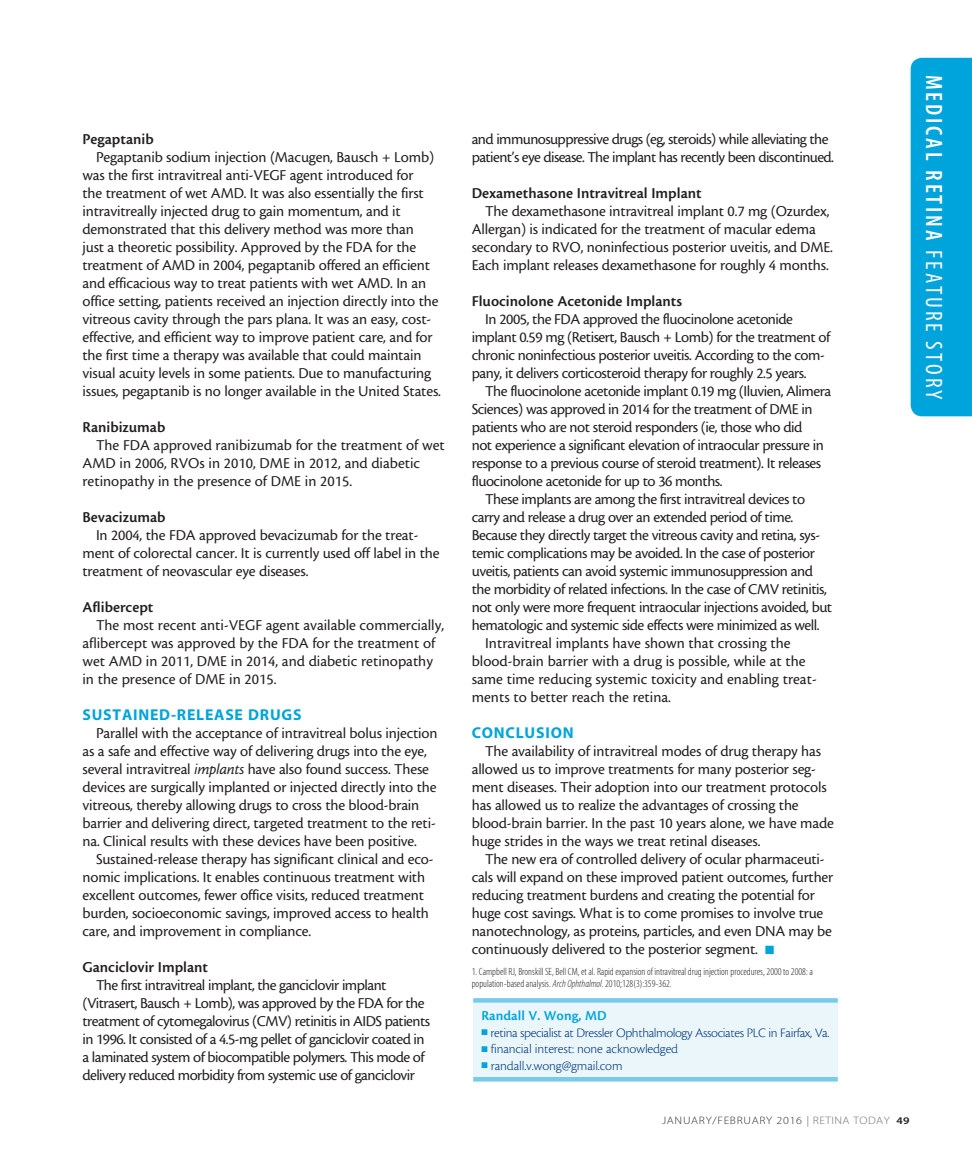
<style>
.page{position:relative;width:972px;height:1161px;background:#fff}
.page>*{position:absolute;margin:0;border:0;box-sizing:border-box;transform-origin:0 0}
.t1{font:23.7px "Myriad MM 565 300";letter-spacing:.12em;color:#fff}
.body{font:15.75px/18px "Cronos MM 408 10";letter-spacing:-.01em;color:#231f20}
.body-2{font:15.75px/18px "Cronos MM 408 10";letter-spacing:-.03em;color:#231f20}
.body-3{font:15.75px/18px "Cronos MM 408 10";letter-spacing:-.035em;color:#231f20}
.Subhead_2{font:15.75px "Cronos MM 574 10";color:#231f20}
.subhead{font:15.75px "Myriad MM 700 600";letter-spacing:.05em;color:#00a4dc}
.bio_name{font:14.25px "Cronos MM 574 9";letter-spacing:.005em;color:#00a4dc}
.bio_info{font:13.5px "Cronos MM 250 9";letter-spacing:-.03em;color:#013a79}
.bio_info-2{font:13.5px "Cronos MM 250 9";letter-spacing:-.01em;color:#013a79}
.t2{font:10.8px "Myriad MM 215 600";letter-spacing:.06em;color:#312f30;scale:1.11 1}
.footnote{font:10.5px/12px "Myriad MM 215 300";color:#231f20}
.s1{font-family:"Cronos MM It 408 10"}
.s2{color:#00a4dc}
.s3{font-family:"Myriad MM It 215 300"}
.s4{font-family:"Myriad MM 400 300"}
.s5{font-family:"Myriad MM 400 600";color:#939598}
.s6{color:#6c6d70}
.s7{font-family:"Myriad MM 565 600";font-size:10.2px;color:#231f20}
</style>
<div class="page">
<div style="left:911px;top:58px;width:61px;height:358px;background:#00a4dc"></div>
<div style="left:473px;top:1003px;width:365px;height:74px;background:#ebf6fb"></div>
<div style="left:473px;top:998px;width:365px;height:5px;background:#77caec"></div>
<div style="left:473px;top:1077px;width:365px;height:5px;background:#77caec"></div>
<p class="Subhead_2" style="left:82px;top:131px;width:73px">Pegaptanib</p>
<p class="body" style="left:82px;top:148px;width:360px;text-indent:14px">Pegaptanib sodium injection (Macugen, Bausch + Lomb) was the first intravitreal anti-VEGF agent introduced for<br>the treatment of wet AMD. It was also essentially the first intravitreally injected drug to gain momentum, and it demonstrated that this delivery method was more than<br>just a theoretic possibility. Approved by the FDA for the treatment of AMD in 2004, pegaptanib offered an efficient and efficacious way to treat patients with wet AMD. In an office setting, patients received an injection directly into the vitreous cavity through the pars plana. It was an easy, cost&shy;effective, and efficient way to improve patient care, and for the first time a therapy was available that could maintain visual acuity levels in some patients. Due to manufacturing issues, pegaptanib is no longer available in the United States.</p>
<p class="Subhead_2" style="left:82px;top:419px;width:84px">Ranibizumab</p>
<p class="body" style="left:82px;top:436px;width:364px;text-indent:14px">The FDA approved ranibizumab for the treatment of wet<br>AMD in 2006, RVOs in 2010, DME in 2012, and diabetic retinopathy in the presence of DME in 2015.</p>
<p class="Subhead_2" style="left:82px;top:509px;width:85px">Bevacizumab</p>
<p class="body" style="left:82px;top:526px;width:359px;text-indent:14px">In 2004, the FDA approved bevacizumab for the treat&shy;ment of colorectal cancer. It is currently used off label in the treatment of neovascular eye diseases.</p>
<p class="Subhead_2" style="left:82px;top:599px;width:72px">Aflibercept</p>
<p class="body" style="left:82px;top:616px;width:363px;text-indent:14px">The most recent anti-VEGF agent available commercially, aflibercept was approved by the FDA for the treatment of wet AMD in 2011, DME in 2014, and diabetic retinopathy in the presence of DME in 2015.</p>
<p class="subhead" style="left:82px;top:707px;width:221px">SUSTAINED-RELEASE DRUGS</p>
<p class="body" style="left:82px;top:724px;width:357px;text-indent:14px">Parallel with the acceptance of intravitreal bolus injection as a safe and effective way of delivering drugs into the eye, several intravitreal <span class="s1">implants</span> have also found success. These devices are surgically implanted or injected directly into the vitreous, thereby allowing drugs to cross the blood-brain barrier and delivering direct, targeted treatment to the reti&shy;na. Clinical results with these devices have been positive.</p>
<p class="body" style="left:82px;top:850px;width:353px;text-indent:14px">Sustained-release therapy has significant clinical and eco&shy;nomic implications. It enables continuous treatment with excellent outcomes, fewer office visits, reduced treatment burden, socioeconomic savings, improved access to health care, and improvement in compliance.</p>
<p class="Subhead_2" style="left:82px;top:959px;width:127px">Ganciclovir Implant</p>
<p class="body-3" style="left:82px;top:976px;width:349px;text-indent:14px">The first intravitreal implant, the ganciclovir implant (Vitrasert, Bausch + Lomb), was approved by the FDA for the treatment of cytomegalovirus (CMV) retinitis in AIDS patients in 1996. It consisted of a 4.5-mg pellet of ganciclovir coated in a laminated system of biocompatible polymers. This mode of delivery reduced morbidity from systemic use of ganciclovir</p>
<p class="body-3" style="left:472px;top:130px;width:364px">and immunosuppressive drugs (eg, steroids) while alleviating the patient’s eye disease. The implant has recently been discontinued.</p>
<p class="Subhead_2" style="left:472px;top:185px;width:231px">Dexamethasone Intravitreal Implant</p>
<p class="body" style="left:472px;top:202px;width:363px;text-indent:14px">The dexamethasone intravitreal implant 0.7 mg (Ozurdex, Allergan) is indicated for the treatment of macular edema secondary to RVO, noninfectious posterior uveitis, and DME.<br>Each implant releases dexamethasone for roughly 4 months.</p>
<p class="Subhead_2" style="left:472px;top:293px;width:212px">Fluocinolone Acetonide Implants</p>
<p class="body-2" style="left:472px;top:310px;width:360px;text-indent:14px">In 2005, the FDA approved the fluocinolone acetonide implant 0.59 mg (Retisert, Bausch + Lomb) for the treatment of chronic noninfectious posterior uveitis. According to the com&shy;pany, it delivers corticosteroid therapy for roughly 2.5 years.</p>
<p class="body-2" style="left:472px;top:382px;width:361px;text-indent:14px">The fluocinolone acetonide implant 0.19 mg (Iluvien, Alimera Sciences) was approved in 2014 for the treatment of DME in patients who are not steroid responders (ie, those who did<br>not experience a significant elevation of intraocular pressure in response to a previous course of steroid treatment). It releases fluocinolone acetonide for up to 36 months.</p>
<p class="body-2" style="left:472px;top:490px;width:362px;text-indent:14px">These implants are among the first intravitreal devices to carry and release a drug over an extended period of time.<br>Because they directly target the vitreous cavity and retina, sys&shy;temic complications may be avoided. In the case of posterior uveitis, patients can avoid systemic immunosuppression and the morbidity of related infections. In the case of CMV retinitis, not only were more frequent intraocular injections avoided, but hematologic and systemic side effects were minimized as well.</p>
<p class="body" style="left:472px;top:634px;width:347px;text-indent:14px">Intravitreal implants have shown that crossing the blood-brain barrier with a drug is possible, while at the same time reducing systemic toxicity and enabling treat&shy;ments to better reach the retina.</p>
<p class="subhead" style="left:472px;top:725px;width:103px">CONCLUSION</p>
<p class="body" style="left:472px;top:742px;width:364px;text-indent:14px">The availability of intravitreal modes of drug therapy has allowed us to improve treatments for many posterior seg&shy;ment diseases. Their adoption into our treatment protocols has allowed us to realize the advantages of crossing the blood-brain barrier. In the past 10 years alone, we have made huge strides in the ways we treat retinal diseases.</p>
<p class="body" style="left:472px;top:850px;width:363px;text-indent:14px">The new era of controlled delivery of ocular pharmaceuti&shy;cals will expand on these improved patient outcomes, further reducing treatment burdens and creating the potential for huge cost savings. What is to come promises to involve true nanotechnology, as proteins, particles, and even DNA may be continuously delivered to the posterior segment. <span class="s2">■</span></p>
<p class="footnote" style="left:472px;top:966px;width:343px">1. Campbell RJ, Bronskill SE, Bell CM, et al. Rapid expansion of intravitreal drug injection procedures, 2000 to 2008: a population-based analysis. <span class="s3">Arch Ophthalmol</span>. 2010;128(3):359-362.</p>
<p class="bio_name" style="left:481px;top:1008px;width:127px">Randall V. Wong, MD</p>
<p class="bio_info" style="left:481px;top:1025px;width:350px"><span class="s2">■</span> retina specialist at Dressler Ophthalmology Associates PLC in Fairfax, Va.</p>
<p class="bio_info-2" style="left:481px;top:1042px;width:198px"><span class="s2">■</span> financial interest: none acknowledged</p>
<p class="bio_info-2" style="left:481px;top:1058px;width:143px"><span class="s2">■</span> randall.v.wong@gmail.com</p>
<h1 class="t1" style="left:946px;top:75px;width:326px;rotate:90deg">MEDICAL RETINA <span class="s4">FEATURE STORY</span></h1>
<p class="t2" style="left:662px;top:1115px;width:225px">JANUARY/FEBRUARY 2016 <span class="s5">|</span> <span class="s6">RETINA TODAY</span> <span class="s7">49</span></p>
</div>
